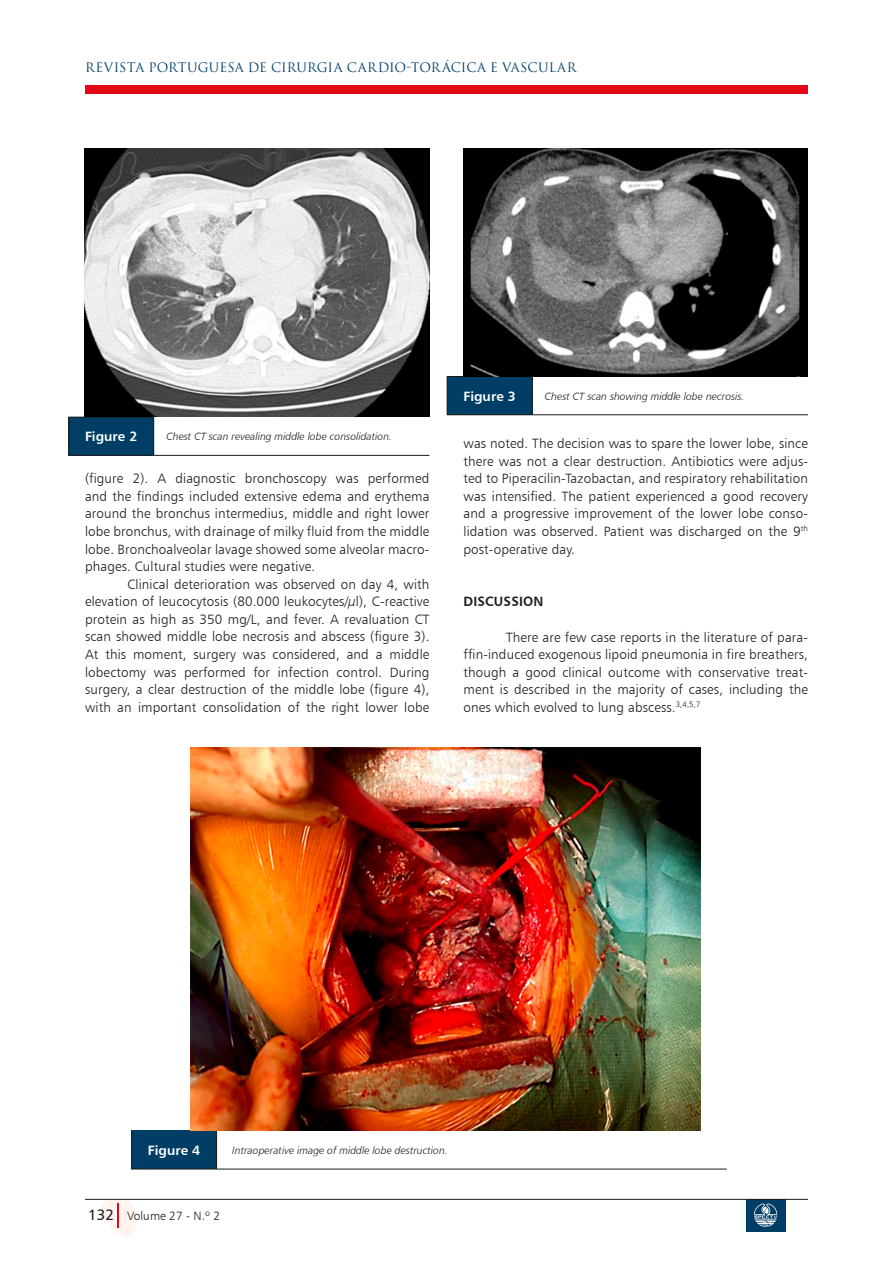
<style>
.page{position:relative;width:893px;height:1263px;background:#fff}
.page>*{position:absolute;margin:0;border:0;box-sizing:border-box;transform-origin:0 0}
.t1{font:13.5px/17.5px "Humanist 777 BT Light B";letter-spacing:.01em;color:#1d1d1b;text-align:justify}
.t2{font:13.5px "Humanist 777 BT Bold B";color:#fff}
.t3{font:13.5px "Humanist 777 BT Bold B";letter-spacing:.01em;color:#1d1d1b}
.t4{font:12.75px "Trajax";letter-spacing:.01em;color:#003e66}
.t5{font:12px "Humanist 777 BT Light B";color:#1d1d1b}
.t6{font:10.5px "Humanist 777 BT Light Italic B";color:#1d1d1b}
.s1{font-family:"Humanist 777 BT Roman B";font-size:15px}
</style>
<div class="page">
<div style="left:85px;top:85px;width:723px;height:9px;background:#e30614"></div>
<svg style="left:101px;top:1200px;width:35px;height:37px"></svg>
<div style="left:746px;top:1199px;width:40px;height:33px;background:#003e66"></div>
<svg style="left:754px;top:1203px;width:23px;height:24px"></svg>
<hr style="left:85px;top:1199px;width:723px;height:1px;background:#1d1d1b">
<div style="left:69px;top:417px;width:85px;height:38px;background:#003e66"></div>
<hr style="left:154px;top:455px;width:275px;height:1px;background:#1d1d1b">
<hr style="left:68px;top:417px;width:1px;height:38px;background:#1d1d1b">
<hr style="left:153px;top:417px;width:1px;height:38px;background:#1d1d1b">
<svg style="left:68px;top:455px;width:17px;height:1px"></svg>
<hr style="left:85px;top:455px;width:69px;height:1px;background:#1d1d1b">
<svg style="left:68px;top:417px;width:17px;height:1px"></svg>
<hr style="left:85px;top:417px;width:69px;height:1px;background:#1d1d1b">
<img style="left:85px;top:149px;width:344px;height:268px">
<div style="left:447px;top:376px;width:85px;height:39px;background:#003e66"></div>
<hr style="left:532px;top:414px;width:276px;height:1px;background:#1d1d1b">
<hr style="left:447px;top:377px;width:1px;height:37px;background:#1d1d1b">
<hr style="left:532px;top:377px;width:1px;height:37px;background:#1d1d1b">
<svg style="left:447px;top:414px;width:16px;height:1px"></svg>
<hr style="left:463px;top:414px;width:69px;height:1px;background:#1d1d1b">
<svg style="left:447px;top:376px;width:16px;height:1px"></svg>
<hr style="left:463px;top:376px;width:69px;height:1px;background:#1d1d1b">
<img style="left:463px;top:149px;width:345px;height:227px">
<div style="left:132px;top:1131px;width:85px;height:38px;background:#003e66"></div>
<hr style="left:217px;top:1169px;width:510px;height:1px;background:#1d1d1b">
<hr style="left:131px;top:1131px;width:1px;height:38px;background:#1d1d1b">
<hr style="left:216px;top:1131px;width:1px;height:38px;background:#1d1d1b">
<svg style="left:131px;top:1169px;width:17px;height:1px"></svg>
<hr style="left:148px;top:1169px;width:69px;height:1px;background:#1d1d1b">
<img style="left:190px;top:748px;width:510px;height:383px">
<p class="t4" style="left:85px;top:60px;width:493px">REVISTA PORTUGUESA DE CIRURGIA CARDIO-TORáCICA E VASCULAR</p>
<p class="t2" style="left:85px;top:428px;width:54px">Figure 2</p>
<p class="t6" style="left:166px;top:430px;width:227px">Chest CT scan revealing middle lobe consolidation.</p>
<p class="t1" style="left:85px;top:469px;width:346px">(figure 2). A diagnostic bronchoscopy was performed and the findings included extensive edema and erythema around the bronchus intermedius, middle and right lower lobe bronchus, with drainage of milky fluid from the middle lobe. Bronchoalveolar lavage showed some alveolar macro&shy;phages. Cultural studies were negative.</p>
<p class="t1" style="left:85px;top:575px;width:346px;text-indent:43px">Clinical deterioration was observed on day 4, with elevation of leucocytosis (80.000 leukocytes/µl), C-reactive protein as high as 350 mg/L, and fever. A revaluation CT scan showed middle lobe necrosis and abscess (figure 3).<br>At this moment, surgery was considered, and a middle lobectomy was performed for infection control. During surgery, a clear destruction of the middle lobe (figure 4), with an important consolidation of the right lower lobe</p>
<p class="t2" style="left:463px;top:387px;width:54px">Figure 3</p>
<p class="t6" style="left:545px;top:389px;width:201px">Chest CT scan showing middle lobe necrosis.</p>
<p class="t1" style="left:463px;top:434px;width:346px">was noted. The decision was to spare the lower lobe, since there was not a clear destruction. Antibiotics were adjus&shy;ted to Piperacilin-Tazobactan, and respiratory rehabilitation was intensified. The patient experienced a good recovery and a progressive improvement of the lower lobe conso&shy;lidation was observed. Patient was discharged on the 9<sup>th </sup>post-operative day.</p>
<p class="t3" style="left:463px;top:593px;width:81px">DISCUSSION</p>
<p class="t1" style="left:463px;top:628px;width:346px;text-indent:43px">There are few case reports in the literature of para&shy;ffin-induced exogenous lipoid pneumonia in fire breathers, though a good clinical outcome with conservative treat&shy;ment is described in the majority of cases, including the ones which evolved to lung abscess.<sup>3,4,5,7</sup></p>
<p class="t2" style="left:148px;top:1142px;width:54px">Figure 4</p>
<p class="t6" style="left:232px;top:1144px;width:217px">Intraoperative image of middle lobe destruction.</p>
<p class="t5" style="left:88px;top:1208px;width:133px"><span class="s1">132</span> Volume 27 - N.º 2</p>
</div>
